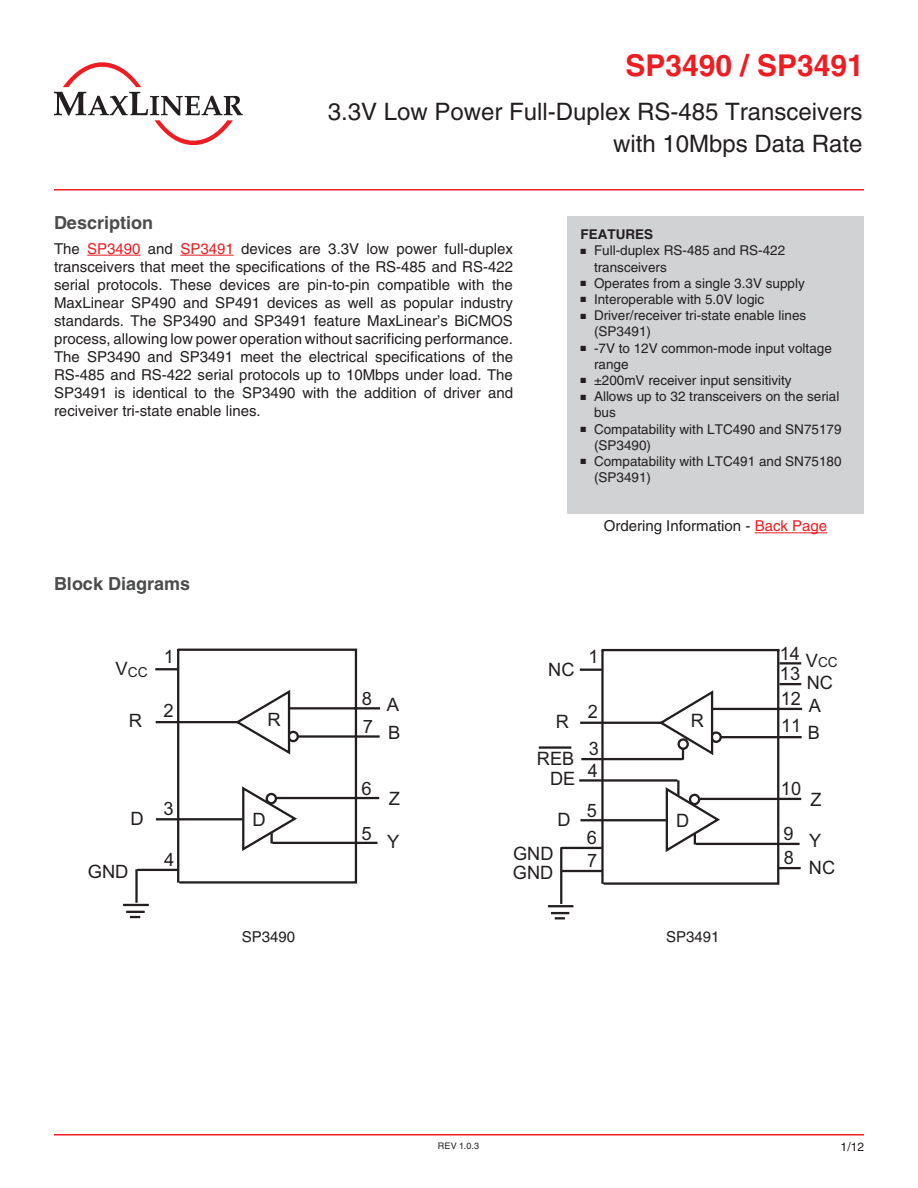
<style>
.page{position:relative;width:918px;height:1188px;background:#fff}
.page>*{position:absolute;margin:0;border:0;box-sizing:border-box;transform-origin:0 0}
.t1{font:700 30px "Helvetica LT Std";color:#ee1d23}
.t2{font:24px/32.4px "Helvetica LT Std";color:#231f20;text-align:right}
.t3{font:18.45px/23.1px "Arial";color:#231f20}
.t4{font:700 18px "Helvetica LT Std";color:#4b4c4d}
.t5{font:15px/18px "Helvetica LT Std";color:#231f20;text-align:justify}
.t6{font:13.8px "Arial";color:#231f20}
.t7{font:13.5px/16.2px "Helvetica LT Std";color:#231f20}
.t8{font:700 13.5px "Helvetica LT Std";color:#231f20}
.t9{font:12px "Helvetica LT Std";color:#231f20}
.t10{font:9px "Helvetica LT Std";color:#231f20}
.s1{color:#ee1d23}
.s2{font-size:18.45px}
</style>
<div class="page">
<hr style="left:54px;top:189px;width:810px;height:1px;background:#ee1d23">
<hr style="left:54px;top:1134px;width:810px;height:2px;background:#ee1d23">
<svg style="left:54px;top:62px;width:189px;height:84px"></svg>
<div style="left:567px;top:216px;width:297px;height:297px;background:#d1d2d4"></div>
<hr style="left:87px;top:255px;width:54px;height:1px;background:#ee1d23">
<hr style="left:180px;top:255px;width:54px;height:1px;background:#ee1d23">
<hr style="left:755px;top:532px;width:72px;height:1px;background:#ee1d23">
<svg style="left:600px;top:648px;width:202px;height:237px"></svg>
<svg style="left:551px;top:912px;width:18px;height:7px"></svg>
<hr style="left:548px;top:905px;width:25px;height:2px;background:#231f20">
<hr style="left:779px;top:867px;width:22px;height:2px;background:#231f20">
<hr style="left:779px;top:683px;width:22px;height:2px;background:#231f20">
<hr style="left:779px;top:662px;width:22px;height:2px;background:#231f20">
<hr style="left:580px;top:669px;width:22px;height:2px;background:#231f20">
<svg style="left:578px;top:688px;width:225px;height:166px"></svg>
<hr style="left:562px;top:870px;width:40px;height:2px;background:#231f20">
<hr style="left:560px;top:847px;width:2px;height:57px;background:#231f20">
<hr style="left:562px;top:847px;width:40px;height:2px;background:#231f20">
<hr style="left:539px;top:746px;width:32px;height:3px;background:#231f20">
<svg style="left:175px;top:648px;width:183px;height:236px"></svg>
<svg style="left:126px;top:911px;width:19px;height:7px"></svg>
<hr style="left:123px;top:904px;width:26px;height:2px;background:#231f20">
<hr style="left:155px;top:668px;width:23px;height:2px;background:#231f20">
<svg style="left:155px;top:688px;width:226px;height:165px"></svg>
<hr style="left:138px;top:869px;width:40px;height:2px;background:#231f20">
<hr style="left:135px;top:869px;width:3px;height:34px;background:#231f20">
<h1 class="t1" style="left:626px;top:47px;width:240px">SP3490 / SP3491</h1>
<h2 class="t2" style="left:328px;top:95px;width:536px">3.3V Low Power Full-Duplex RS-485 Transceivers with 10Mbps Data Rate</h2>
<p class="t4" style="left:54px;top:212px;width:101px">Description</p>
<p class="t5" style="left:54px;top:239px;width:461px">The <span class="s1">SP3490</span> and <span class="s1">SP3491</span> devices are 3.3V low power full-duplex transceivers that meet the specifications of the RS-485 and RS-422 serial protocols. These devices are pin-to-pin compatible with the MaxLinear SP490 and SP491 devices as well as popular industry standards. The SP3490 and SP3491 feature MaxLinear’s BiCMOS process, allowing low power operation without sacrificing performance.<br>The SP3490 and SP3491 meet the electrical specifications of the RS-485 and RS-422 serial protocols up to 10Mbps under load. The SP3491 is identical to the SP3490 with the addition of driver and reciveiver tri-state enable lines.</p>
<p class="t8" style="left:580px;top:226px;width:74px">FEATURES</p>
<p class="t7" style="left:594px;top:243px;width:193px;text-indent:-14px">■ Full-duplex RS-485 and RS-422 transceivers</p>
<p class="t7" style="left:580px;top:275px;width:226px">■ Operates from a single 3.3V supply</p>
<p class="t7" style="left:580px;top:291px;width:185px">■ Interoperable with 5.0V logic</p>
<p class="t7" style="left:594px;top:307px;width:214px;text-indent:-14px">■ Driver/receiver tri-state enable lines (SP3491)</p>
<p class="t7" style="left:594px;top:340px;width:239px;text-indent:-14px">■ -7V to 12V common-mode input voltage range</p>
<p class="t7" style="left:580px;top:372px;width:213px">■ ±200mV receiver input sensitivity</p>
<p class="t7" style="left:594px;top:388px;width:247px;text-indent:-14px">■ Allows up to 32 transceivers on the serial bus</p>
<p class="t7" style="left:594px;top:421px;width:249px;text-indent:-14px">■ Compatability with LTC490 and SN75179 (SP3490)</p>
<p class="t7" style="left:594px;top:453px;width:249px;text-indent:-14px">■ Compatability with LTC491 and SN75180 (SP3491)</p>
<p class="t5" style="left:604px;top:517px;width:225px">Ordering Information - <span class="s1">Back Page</span></p>
<p class="t4" style="left:54px;top:573px;width:138px">Block Diagrams</p>
<p class="t6" style="left:116px;top:663px;width:34px"><sup>V</sup>CC</p>
<p class="t3" style="left:129px;top:709px;width:15px">R</p>
<p class="t3" style="left:164px;top:645px;width:12px">1</p>
<p class="t3" style="left:163px;top:699px;width:12px">2</p>
<p class="t3" style="left:268px;top:709px;width:15px">R</p>
<p class="t3" style="left:362px;top:687px;width:12px">8</p>
<p class="t3" style="left:363px;top:715px;width:12px">7</p>
<p class="t3" style="left:387px;top:691px;width:15px;line-height:27.6px">A<br>B</p>
<p class="t3" style="left:548px;top:659px;width:28px">NC</p>
<p class="t3" style="left:556px;top:710px;width:15px">R</p>
<p class="t3" style="left:588px;top:645px;width:12px">1</p>
<p class="t3" style="left:588px;top:700px;width:12px">2</p>
<p class="t3" style="left:691px;top:709px;width:15px">R</p>
<p class="t3" style="left:780px;top:642px;width:22px">14</p>
<p class="t6" style="left:806px;top:653px;width:33px"><span class="s2">V</span>CC</p>
<p class="t3" style="left:780px;top:663px;width:22px">13</p>
<p class="t3" style="left:807px;top:671px;width:28px">NC<br>A</p>
<p class="t3" style="left:808px;top:721px;width:14px">B</p>
<p class="t3" style="left:781px;top:687px;width:22px">12</p>
<p class="t3" style="left:781px;top:714px;width:22px">11</p>
<p class="t3" style="left:131px;top:807px;width:15px">D</p>
<p class="t3" style="left:88px;top:860px;width:42px">GND</p>
<p class="t3" style="left:164px;top:798px;width:12px">3</p>
<p class="t3" style="left:164px;top:848px;width:12px">4</p>
<p class="t3" style="left:253px;top:809px;width:15px">D</p>
<p class="t3" style="left:362px;top:777px;width:12px">6</p>
<p class="t3" style="left:362px;top:822px;width:12px">5</p>
<p class="t3" style="left:389px;top:787px;width:13px">Z</p>
<p class="t3" style="left:387px;top:830px;width:14px">Y</p>
<p class="t3" style="left:537px;top:747px;width:39px">REB</p>
<p class="t3" style="left:550px;top:768px;width:27px">DE</p>
<p class="t3" style="left:558px;top:808px;width:15px">D</p>
<p class="t3" style="left:513px;top:844px;width:42px;line-height:19.6px">GND<br>GND</p>
<p class="t3" style="left:588px;top:737px;width:13px;line-height:22.5px">3<br>4</p>
<p class="t3" style="left:587px;top:796px;width:12px;line-height:27.8px">5<br>6</p>
<p class="t3" style="left:587px;top:850px;width:12px">7</p>
<p class="t3" style="left:784px;top:847px;width:12px">8</p>
<p class="t3" style="left:781px;top:777px;width:22px">10</p>
<p class="t3" style="left:676px;top:810px;width:15px">D</p>
<p class="t3" style="left:783px;top:822px;width:12px">9</p>
<p class="t3" style="left:811px;top:788px;width:13px">Z</p>
<p class="t3" style="left:809px;top:829px;width:14px">Y</p>
<p class="t3" style="left:809px;top:856px;width:28px">NC</p>
<p class="t5" style="left:242px;top:927px;width:55px">SP3490</p>
<p class="t5" style="left:666px;top:927px;width:55px">SP3491</p>
<p class="t10" style="left:438px;top:1140px;width:43px">REV 1.0.3</p>
<p class="t9" style="left:841px;top:1140px;width:25px">1/12</p>
</div>
